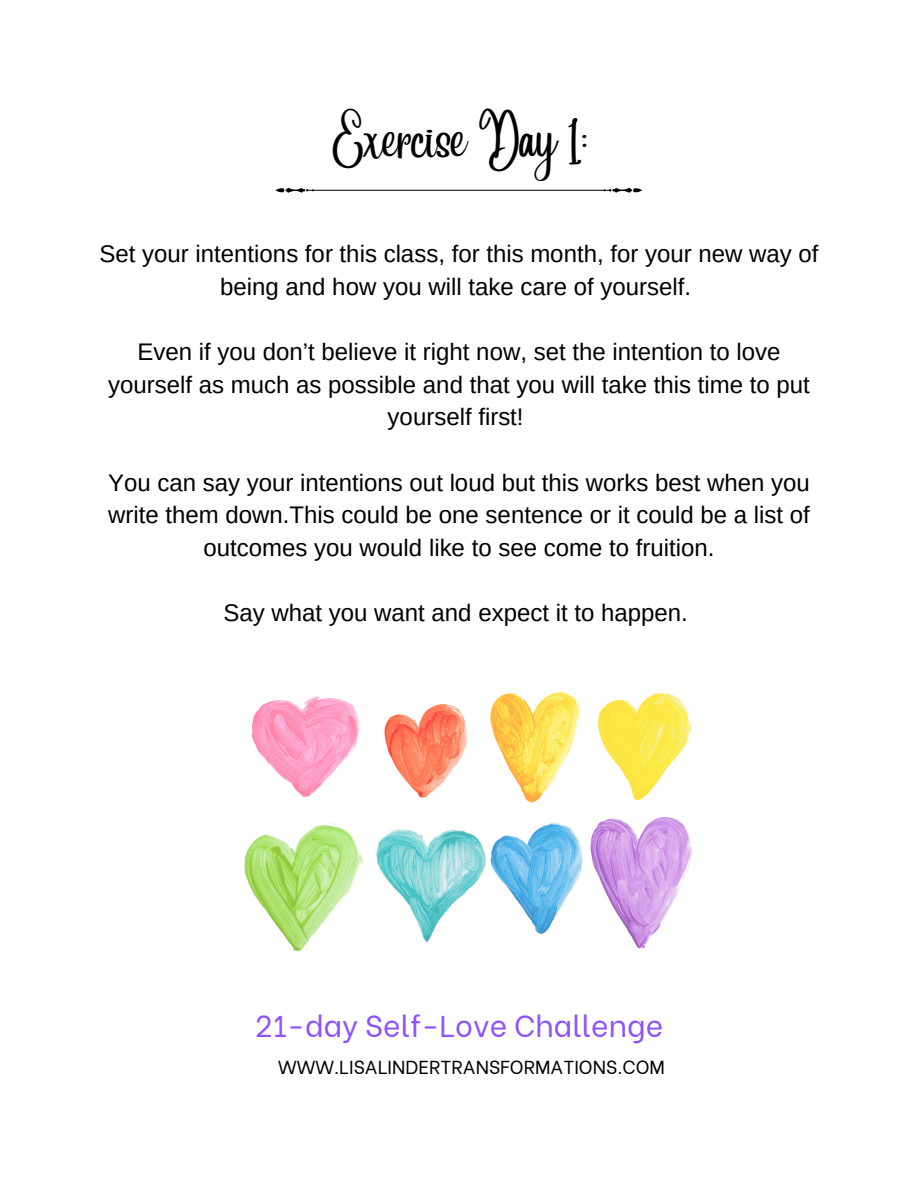
<style>
.page{position:relative;width:918px;height:1188px;background:#fff}
.page>*{position:absolute;margin:0;border:0;box-sizing:border-box;transform-origin:0 0}
.t1{font:42px "Angelina";color:#000}
.t2{font:30px "Be Vietnam";color:#8c52ff}
.t3{font:24px/32.7px "Arimo";color:#000;text-align:center}
.t4{font:18.75px "Be Vietnam";color:#000}
</style>
<div class="page">
<img style="left:244px;top:691px;width:448px;height:261px">
<svg style="left:275px;top:188px;width:367px;height:5px"></svg>
<h1 class="t1" style="left:331px;top:131px;width:260px">Exercise Day 1:</h1>
<p class="t3" style="left:100px;top:238px;width:720px">Set your intentions for this class, for this month, for your new way of being and how you will take care of yourself.</p>
<p class="t3" style="left:108px;top:335px;width:703px">Even if you don’t believe it right now, set the intention to love yourself as much as possible and that you will take this time to put yourself first!</p>
<p class="t3" style="left:108px;top:466px;width:703px">You can say your intentions out loud but this works best when you write them down.This could be one sentence or it could be a list of outcomes you would like to see come to fruition.</p>
<p class="t3" style="left:224px;top:596px;width:466px">Say what you want and expect it to happen.</p>
<p class="t2" style="left:255px;top:1001px;width:410px">21-day Self-Love Challenge</p>
<p class="t4" style="left:278px;top:1052px;width:388px">WWW.LISALINDERTRANSFORMATIONS.COM</p>
</div>
